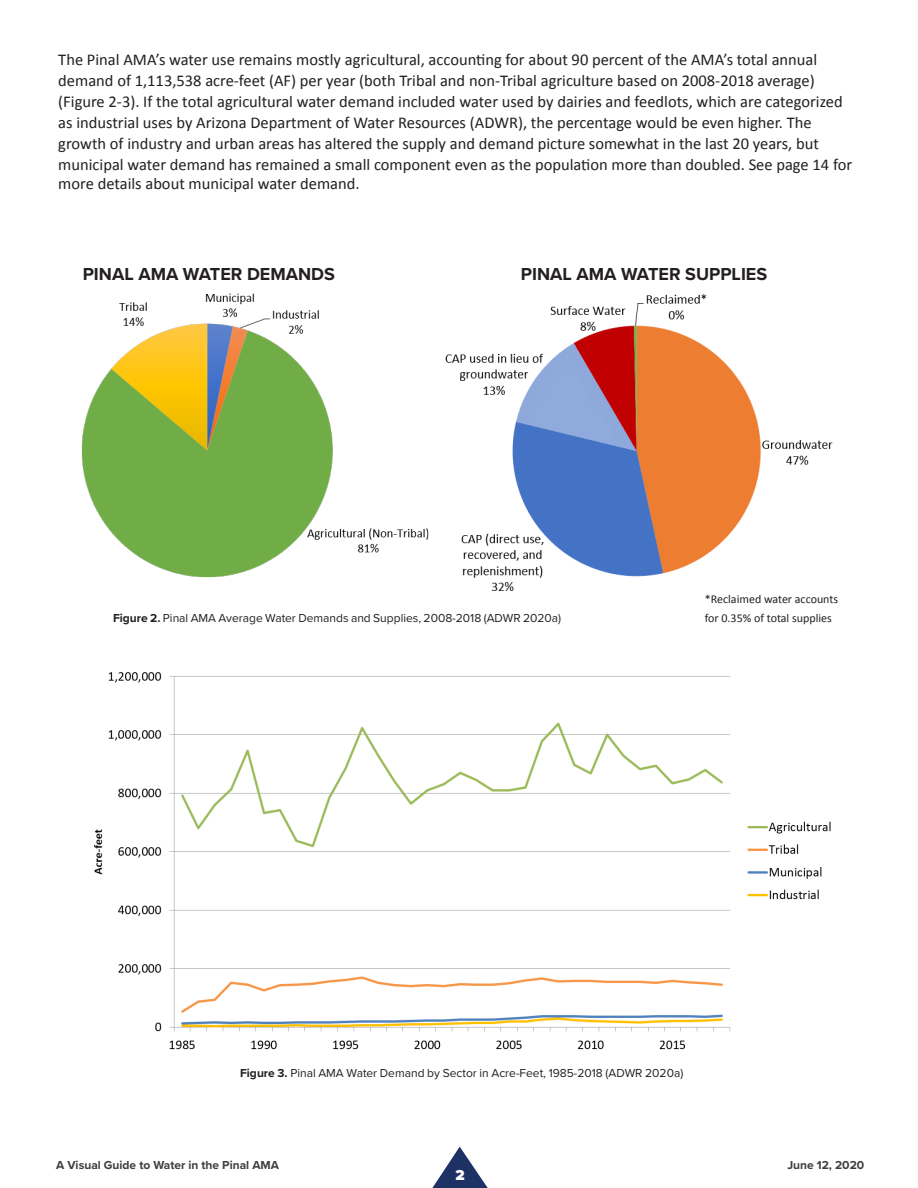
<style>
.page{position:relative;width:918px;height:1188px;background:#fff}
.page>*{position:absolute;margin:0;border:0;box-sizing:border-box;transform-origin:0 0}
.Section_Heading_2{font:700 18px "Proxima Nova";color:#231f20}
.Body_Text{font:16.5px/21px "Calibri";color:#231f20}
.t1{font:900 15px "Proxima Nova";color:#fff}
.t2{font:12px "Proxima Nova";color:#231f20}
.Body_Text-2{font:12px/18.8px "Calibri";color:#231f20}
.t3{font:700 12px "Proxima Nova";color:#3e3e3f}
.s1{font-weight:700}
</style>
<div class="page">
<img style="left:94px;top:672px;width:737px;height:378px">
<img style="left:81px;top:293px;width:348px;height:285px">
<img style="left:445px;top:294px;width:388px;height:297px">
<svg style="left:432px;top:1147px;width:56px;height:41px"></svg>
<p class="Body_Text" style="left:58px;top:49px;width:795px">The Pinal AMA’s water use remains mostly agricultural, accounting for about 90 percent of the AMA’s total annual demand of 1,113,538 acre-feet (AF) per year (both Tribal and non-Tribal agriculture based on 2008-2018 average) (Figure 2-3). If the total agricultural water demand included water used by dairies and feedlots, which are categorized as industrial uses by Arizona Department of Water Resources (ADWR), the percentage would be even higher. The growth of industry and urban areas has altered the supply and demand picture somewhat in the last 20 years, but municipal water demand has remained a small component even as the population more than doubled. See page 14 for</p>
<p class="Body_Text" style="left:58px;top:173px;width:303px">more details about municipal water demand.</p>
<p class="Section_Heading_2" style="left:83px;top:261px;width:254px">PINAL AMA WATER DEMANDS</p>
<p class="Section_Heading_2" style="left:521px;top:260px;width:248px">PINAL AMA WATER SUPPLIES</p>
<p class="t2" style="left:113px;top:609px;width:450px"><span class="s1">Figure 2.</span> Pinal AMA Average Water Demands and Supplies, 2008-2018 (ADWR 2020a)</p>
<p class="Body_Text-2" style="left:705px;top:590px;width:135px">*Reclaimed water accounts for 0.35% of total supplies</p>
<p class="t2" style="left:240px;top:1064px;width:445px"><span class="s1">Figure 3.</span> Pinal AMA Water Demand by Sector in Acre-Feet, 1985-2018 (ADWR 2020a)</p>
<p class="t3" style="left:56px;top:1156px;width:224px">A Visual Guide to Water in the Pinal AMA</p>
<p class="t1" style="left:456px;top:1164px;width:11px">2</p>
<p class="t3" style="left:787px;top:1156px;width:78px">June 12, 2020</p>
</div>
